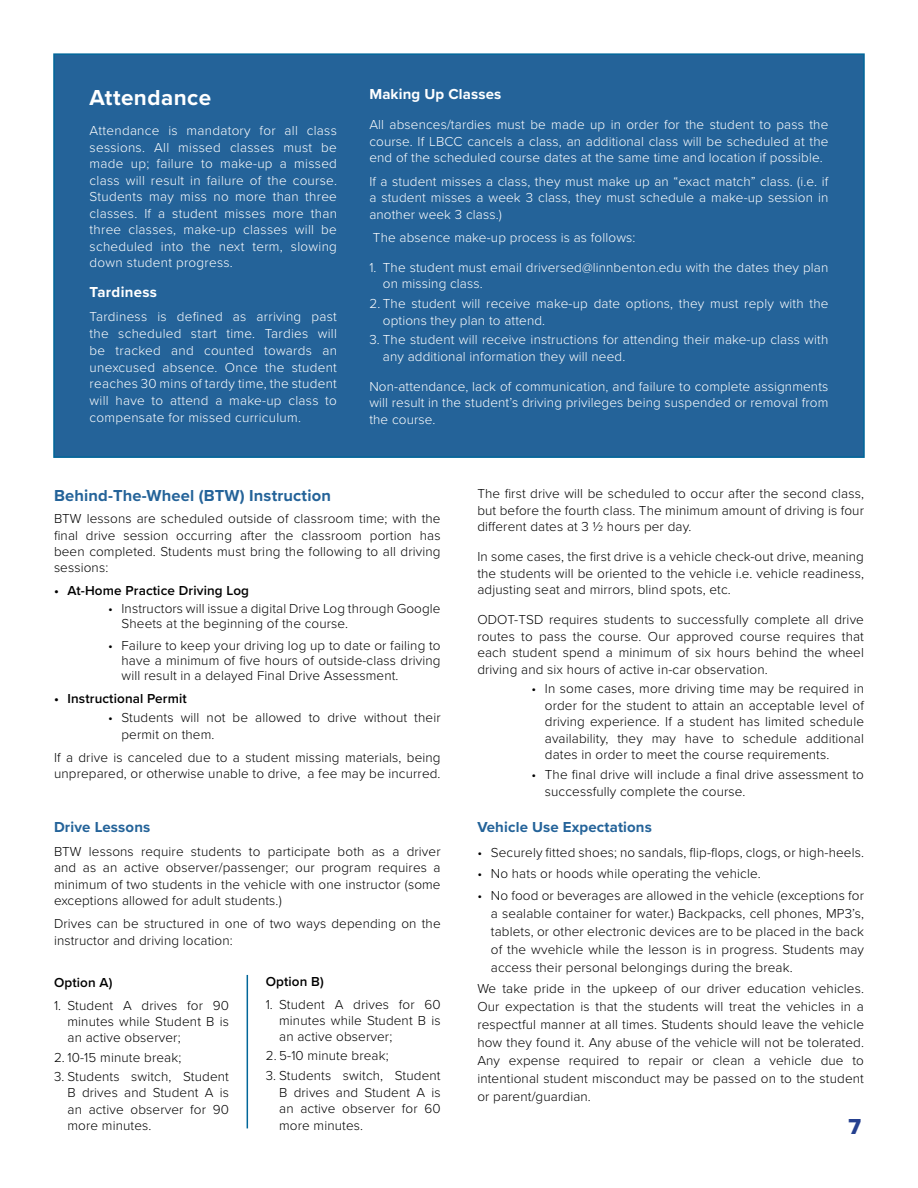
<style>
.page{position:relative;width:918px;height:1188px;background:#fff}
.page>*{position:absolute;margin:0;border:0;box-sizing:border-box;transform-origin:0 0}
.t1{font:700 22.5px "Proxima Nova";letter-spacing:.02em;color:#fff}
.t2{font:22.5px "Proxima Nova Extrabld";color:#25408f}
.t3{font:700 16.5px "Proxima Nova";letter-spacing:.01em;color:#246399}
.t4{font:700 15px "Proxima Nova";letter-spacing:.01em;color:#246399}
.t5{font:700 15px "Proxima Nova";letter-spacing:.01em;color:#fff}
.t6{font:300 13.5px/16.5px "Proxima Nova";letter-spacing:.01em;color:#000;text-align:justify}
.t7{font:300 13.5px/16.5px "Proxima Nova";letter-spacing:.01em;color:#fff;text-align:justify}
.t8{font:600 13.5px "Proxima Nova";letter-spacing:.01em;color:#000}
</style>
<div class="page">
<div style="left:53px;top:53px;width:812px;height:405px;background:#246399;border:2px solid #069"></div>
<hr style="left:247px;top:975px;width:1px;height:153px;background:#069">
<h1 class="t1" style="left:90px;top:81px;width:123px">Attendance</h1>
<p class="t7" style="left:90px;top:122px;width:249px">Attendance is mandatory for all class sessions. All missed classes must be made up; failure to make-up a missed class will result in failure of the course.<br>Students may miss no more than three classes. If a student misses more than three classes, make-up classes will be scheduled into the next term, slowing down student progress.</p>
<p class="t5" style="left:90px;top:281px;width:69px">Tardiness</p>
<p class="t7" style="left:90px;top:307px;width:249px">Tardiness is defined as arriving past the scheduled start time. Tardies will be tracked and counted towards an unexcused absence. Once the student reaches 30 mins of tardy time, the student will have to attend a make-up class to compensate for missed curriculum.</p>
<p class="t5" style="left:369px;top:83px;width:134px">Making Up Classes</p>
<p class="t7" style="left:369px;top:116px;width:461px">All absences/tardies must be made up in order for the student to pass the course. If LBCC cancels a class, an additional class will be scheduled at the end of the scheduled course dates at the same time and location if possible.</p>
<p class="t7" style="left:369px;top:172px;width:461px">If a student misses a class, they must make up an “exact match” class. (i.e. if a student misses a week 3 class, they must schedule a make-up session in another week 3 class.)</p>
<p class="t7" style="left:373px;top:228px;width:264px">The absence make-up process is as follows:</p>
<p class="t7" style="left:383px;top:258px;width:447px;text-indent:-14px">1. The student must email driversed@linnbenton.edu with the dates they plan on missing class.</p>
<p class="t7" style="left:383px;top:295px;width:447px;text-indent:-14px">2. The student will receive make-up date options, they must reply with the options they plan to attend.</p>
<p class="t7" style="left:383px;top:331px;width:447px;text-indent:-14px">3. The student will receive instructions for attending their make-up class with any additional information they will need.</p>
<p class="t7" style="left:369px;top:377px;width:461px">Non-attendance, lack of communication, and failure to complete assignments will result in the student’s driving privileges being suspended or removal from the course.</p>
<p class="t3" style="left:54px;top:483px;width:278px">Behind-The-Wheel (BTW) Instruction</p>
<p class="t6" style="left:54px;top:510px;width:388px">BTW lessons are scheduled outside of classroom time; with the final drive session occurring after the classroom portion has been completed. Students must bring the following to all driving sessions:</p>
<p class="t8" style="left:54px;top:580px;width:197px">• At-Home Practice Driving Log</p>
<p class="t6" style="left:122px;top:601px;width:321px;line-height:15px;text-indent:-14px">• Instructors will issue a digital Drive Log through Google<br>Sheets at the beginning of the course.</p>
<p class="t6" style="left:122px;top:637px;width:321px;line-height:15px;text-indent:-14px">• Failure to keep your driving log up to date or failing to have a minimum of five hours of outside-class driving will result in a delayed Final Drive Assessment.</p>
<p class="t8" style="left:54px;top:688px;width:134px">• Instructional Permit</p>
<p class="t6" style="left:122px;top:709px;width:321px;text-indent:-14px">• Students will not be allowed to drive without their permit on them.</p>
<p class="t6" style="left:54px;top:748px;width:388px">If a drive is canceled due to a student missing materials, being unprepared, or otherwise unable to drive, a fee may be incurred.</p>
<p class="t4" style="left:54px;top:816px;width:98px">Drive Lessons</p>
<p class="t6" style="left:54px;top:842px;width:388px">BTW lessons require students to participate both as a driver and as an active observer/passenger; our program requires a minimum of two students in the vehicle with one instructor (some exceptions allowed for adult students.)</p>
<p class="t6" style="left:54px;top:915px;width:388px">Drives can be structured in one of two ways depending on the instructor and driving location:</p>
<p class="t8" style="left:54px;top:972px;width:60px">Option A)</p>
<p class="t6" style="left:68px;top:997px;width:163px;text-indent:-14px">1. Student A drives for 90 minutes while Student B is an active observer;</p>
<p class="t6" style="left:54px;top:1048px;width:129px">2. 10-15 minute break;</p>
<p class="t6" style="left:68px;top:1068px;width:163px;text-indent:-14px">3. Students switch, Student B drives and Student A is an active observer for 90 more minutes.</p>
<p class="t8" style="left:266px;top:971px;width:60px">Option B)</p>
<p class="t6" style="left:279px;top:995px;width:163px;text-indent:-14px">1. Student A drives for 60 minutes while Student B is an active observer;</p>
<p class="t6" style="left:266px;top:1047px;width:124px">2. 5-10 minute break;</p>
<p class="t6" style="left:279px;top:1067px;width:163px;text-indent:-14px">3. Students switch, Student B drives and Student A is an active observer for 60 more minutes.</p>
<p class="t6" style="left:477px;top:485px;width:388px">The first drive will be scheduled to occur after the second class, but before the fourth class. The minimum amount of driving is four different dates at 3 ½ hours per day.</p>
<p class="t6" style="left:477px;top:548px;width:388px">In some cases, the first drive is a vehicle check-out drive, meaning the students will be oriented to the vehicle i.e. vehicle readiness, adjusting seat and mirrors, blind spots, etc.</p>
<p class="t6" style="left:477px;top:611px;width:388px">ODOT-TSD requires students to successfully complete all drive routes to pass the course. Our approved course requires that each student spend a minimum of six hours behind the wheel driving and six hours of active in-car observation.</p>
<p class="t6" style="left:545px;top:680px;width:321px;text-indent:-14px">• In some cases, more driving time may be required in order for the student to attain an acceptable level of driving experience. If a student has limited schedule availability, they may have to schedule additional dates in order to meet the course requirements.</p>
<p class="t6" style="left:545px;top:766px;width:321px;text-indent:-14px">• The final drive will include a final drive assessment to successfully complete the course.</p>
<p class="t4" style="left:477px;top:816px;width:176px">Vehicle Use Expectations</p>
<p class="t6" style="left:477px;top:844px;width:388px">• Securely fitted shoes; no sandals, flip-flops, clogs, or high-heels.</p>
<p class="t6" style="left:477px;top:865px;width:285px">• No hats or hoods while operating the vehicle.</p>
<p class="t6" style="left:491px;top:885px;width:375px;line-height:18px;text-indent:-14px">• No food or beverages are allowed in the vehicle (exceptions for a sealable container for water.) Backpacks, cell phones, MP3’s, tablets, or other electronic devices are to be placed in the back of the wvehicle while the lesson is in progress. Students may access their personal belongings during the break.</p>
<p class="t6" style="left:477px;top:979px;width:388px;line-height:18px">We take pride in the upkeep of our driver education vehicles.<br>Our expectation is that the students will treat the vehicles in a respectful manner at all times. Students should leave the vehicle how they found it. Any abuse of the vehicle will not be tolerated.<br>Any expense required to repair or clean a vehicle due to intentional student misconduct may be passed on to the student or parent/guardian.</p>
<h1 class="t2" style="left:848px;top:1110px;width:14px">7</h1>
</div>
